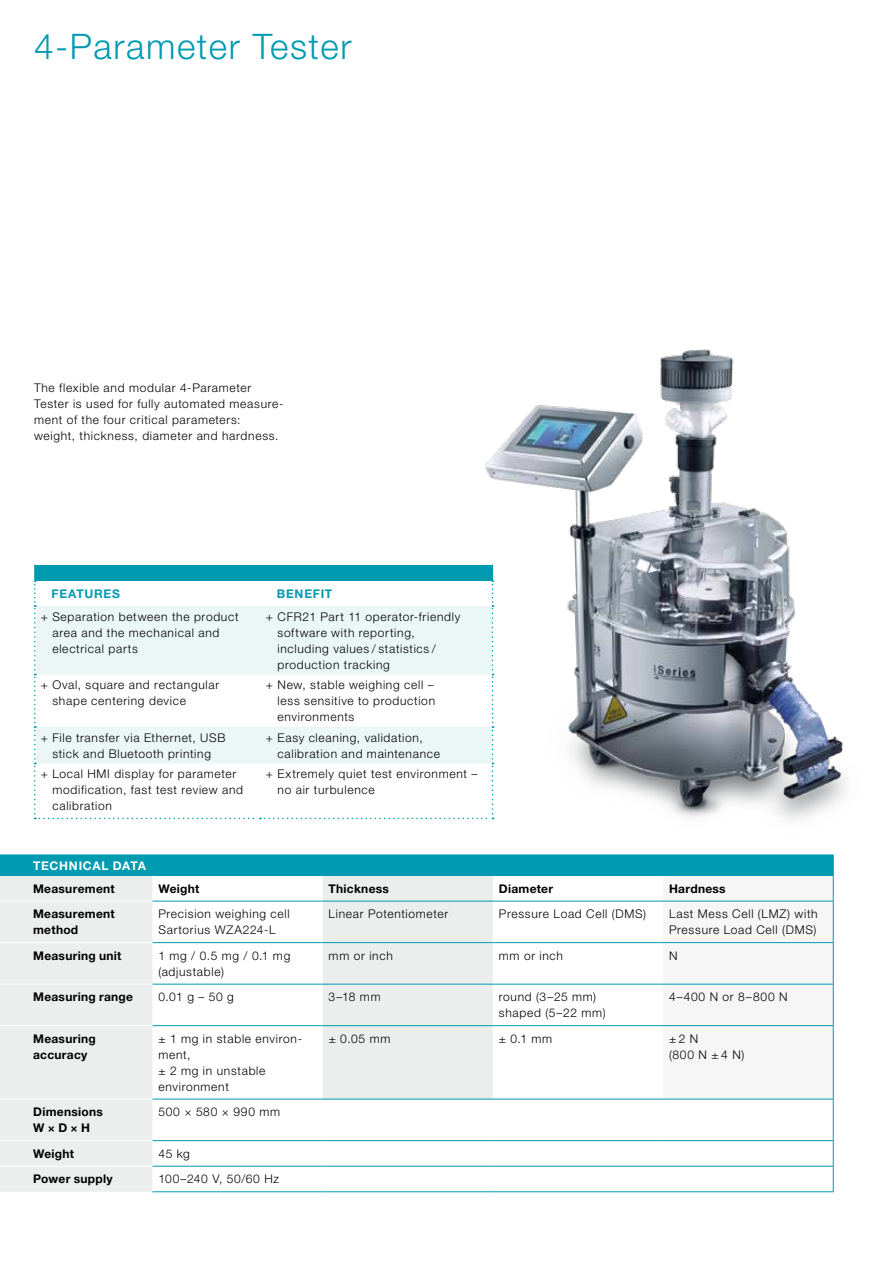
<style>
.page{position:relative;width:893px;height:1263px;background:#fff}
.page>*{position:absolute;margin:0;border:0;box-sizing:border-box;transform-origin:0 0}
.t1{font:300 35.25px "Helvetica Neue LT Pro";letter-spacing:.045em;color:#009ab1}
.t2{font:300 12px/15.9px "Helvetica Neue LT Pro";letter-spacing:.06em;color:#000}
.t3{font:700 12px/15.9px "Helvetica Neue LT Pro";letter-spacing:.025em;color:#000}
.t4{font:700 12px "Helvetica Neue LT Pro";letter-spacing:.065em;color:#009ab1}
.t5{font:700 12px "Helvetica Neue LT Pro";letter-spacing:.06em;color:#fff}
</style>
<div class="page">
<img style="left:465px;top:349px;width:381px;height:506px">
<svg style="left:34px;top:564px;width:459px;height:255px"></svg>
<svg style="left:0;top:1100px;width:493px;height:92px"></svg>
<hr style="left:152px;top:1140px;width:171px;height:1px;background:#009ab1">
<hr style="left:323px;top:1140px;width:170px;height:1px;background:#009ab1">
<hr style="left:493px;top:1140px;width:170px;height:1px;background:#009ab1">
<hr style="left:663px;top:1140px;width:170px;height:1px;background:#009ab1">
<hr style="left:152px;top:1166px;width:171px;height:1px;background:#009ab1">
<hr style="left:323px;top:1166px;width:170px;height:1px;background:#009ab1">
<hr style="left:493px;top:1166px;width:170px;height:1px;background:#009ab1">
<hr style="left:663px;top:1166px;width:170px;height:1px;background:#009ab1">
<hr style="left:152px;top:1191px;width:171px;height:1px;background:#009ab1">
<hr style="left:323px;top:1191px;width:170px;height:1px;background:#009ab1">
<hr style="left:493px;top:1191px;width:170px;height:1px;background:#009ab1">
<hr style="left:663px;top:1191px;width:170px;height:1px;background:#009ab1">
<svg style="left:0;top:1140px;width:27px;height:1px"></svg>
<hr style="left:27px;top:1140px;width:125px;height:1px;background:#fff">
<svg style="left:0;top:1166px;width:27px;height:1px"></svg>
<hr style="left:27px;top:1166px;width:125px;height:1px;background:#fff">
<hr style="left:833px;top:1099px;width:1px;height:41px;background:#009ab1">
<svg style="left:833px;top:1141px;width:1px;height:50px"></svg>
<svg style="left:0;top:855px;width:834px;height:245px"></svg>
<h1 class="t1" style="left:34px;top:25px;width:319px">4-Parameter Tester</h1>
<p class="t2" style="left:34px;top:380px;width:251px">The flexible and modular 4-Parameter Tester is used for fully automated measure&shy;ment of the four critical parameters: weight, thickness, diameter and hardness.</p>
<p class="t4" style="left:52px;top:586px;width:70px">FEATURES</p>
<p class="t4" style="left:277px;top:586px;width:57px">BENEFIT</p>
<p class="t2" style="left:52px;top:608px;width:188px;text-indent:-12px">+ Separation between the product area and the mechanical and electrical parts</p>
<p class="t2" style="left:278px;top:608px;width:184px;text-indent:-12px">+ CFR21 Part 11 operator-friendly software with reporting, including values / statistics / production tracking</p>
<p class="t2" style="left:52px;top:677px;width:168px;text-indent:-12px">+ Oval, square and rectangular shape centering device</p>
<p class="t2" style="left:278px;top:677px;width:159px;text-indent:-12px">+ New, stable weighing cell – less sensitive to production environments</p>
<p class="t2" style="left:41px;top:729px;width:186px;text-align:center">+ File transfer via Ethernet, USB stick and Bluetooth printing</p>
<p class="t2" style="left:278px;top:729px;width:164px;text-indent:-12px">+ Easy cleaning, validation, calibration and maintenance</p>
<p class="t2" style="left:52px;top:766px;width:192px;text-indent:-12px">+ Local HMI display for parameter modification, fast test review and calibration</p>
<p class="t2" style="left:278px;top:766px;width:201px;text-indent:-12px">+ Extremely quiet test environment – no air turbulence</p>
<p class="t5" style="left:33px;top:858px;width:114px">TECHNICAL DATA</p>
<p class="t3" style="left:33px;top:880px;width:83px">Measurement</p>
<p class="t3" style="left:158px;top:880px;width:42px">Weight</p>
<p class="t3" style="left:329px;top:880px;width:62px">Thickness</p>
<p class="t3" style="left:499px;top:880px;width:56px">Diameter</p>
<p class="t3" style="left:669px;top:880px;width:58px">Hardness</p>
<p class="t3" style="left:33px;top:906px;width:83px">Measurement method</p>
<p class="t2" style="left:158px;top:906px;width:133px">Precision weighing cell<br>Sartorius WZA224-L</p>
<p class="t2" style="left:329px;top:906px;width:121px">Linear Potentiometer</p>
<p class="t2" style="left:499px;top:906px;width:149px">Pressure Load Cell (DMS)</p>
<p class="t2" style="left:669px;top:906px;width:150px">Last Mess Cell (LMZ) with<br>Pressure Load Cell (DMS)</p>
<p class="t3" style="left:33px;top:947px;width:90px">Measuring unit</p>
<p class="t2" style="left:158px;top:947px;width:133px">1 mg / 0.5 mg / 0.1 mg (adjustable)</p>
<p class="t2" style="left:329px;top:947px;width:66px">mm or inch</p>
<p class="t2" style="left:499px;top:947px;width:66px">mm or inch</p>
<p class="t2" style="left:669px;top:947px;width:10px">N</p>
<p class="t3" style="left:33px;top:989px;width:101px">Measuring range</p>
<p class="t2" style="left:158px;top:989px;width:77px">0.01 g – 50 g</p>
<p class="t2" style="left:329px;top:989px;width:54px">3–18 mm</p>
<p class="t2" style="left:499px;top:989px;width:108px">round (3–25 mm) shaped (5–22 mm)</p>
<p class="t2" style="left:669px;top:989px;width:120px">4–400 N or 8–800 N</p>
<p class="t3" style="left:33px;top:1030px;width:64px">Measuring accuracy</p>
<p class="t2" style="left:158px;top:1030px;width:145px">± 1 mg in stable environ&shy;ment,<br>± 2 mg in unstable environment</p>
<p class="t2" style="left:329px;top:1030px;width:63px">± 0.05 mm</p>
<p class="t2" style="left:499px;top:1030px;width:55px">± 0.1 mm</p>
<p class="t2" style="left:669px;top:1030px;width:77px">±2 N<br>(800 N ± 4 N)</p>
<p class="t3" style="left:33px;top:1104px;width:71px">Dimensions<br>W × D × H</p>
<p class="t2" style="left:158px;top:1104px;width:123px">500 × 580 × 990 mm</p>
<p class="t3" style="left:33px;top:1145px;width:42px">Weight</p>
<p class="t2" style="left:158px;top:1145px;width:33px">45 kg</p>
<p class="t3" style="left:33px;top:1171px;width:81px">Power supply</p>
<p class="t2" style="left:158px;top:1171px;width:122px">100–240 V, 50/60 Hz</p>
</div>
